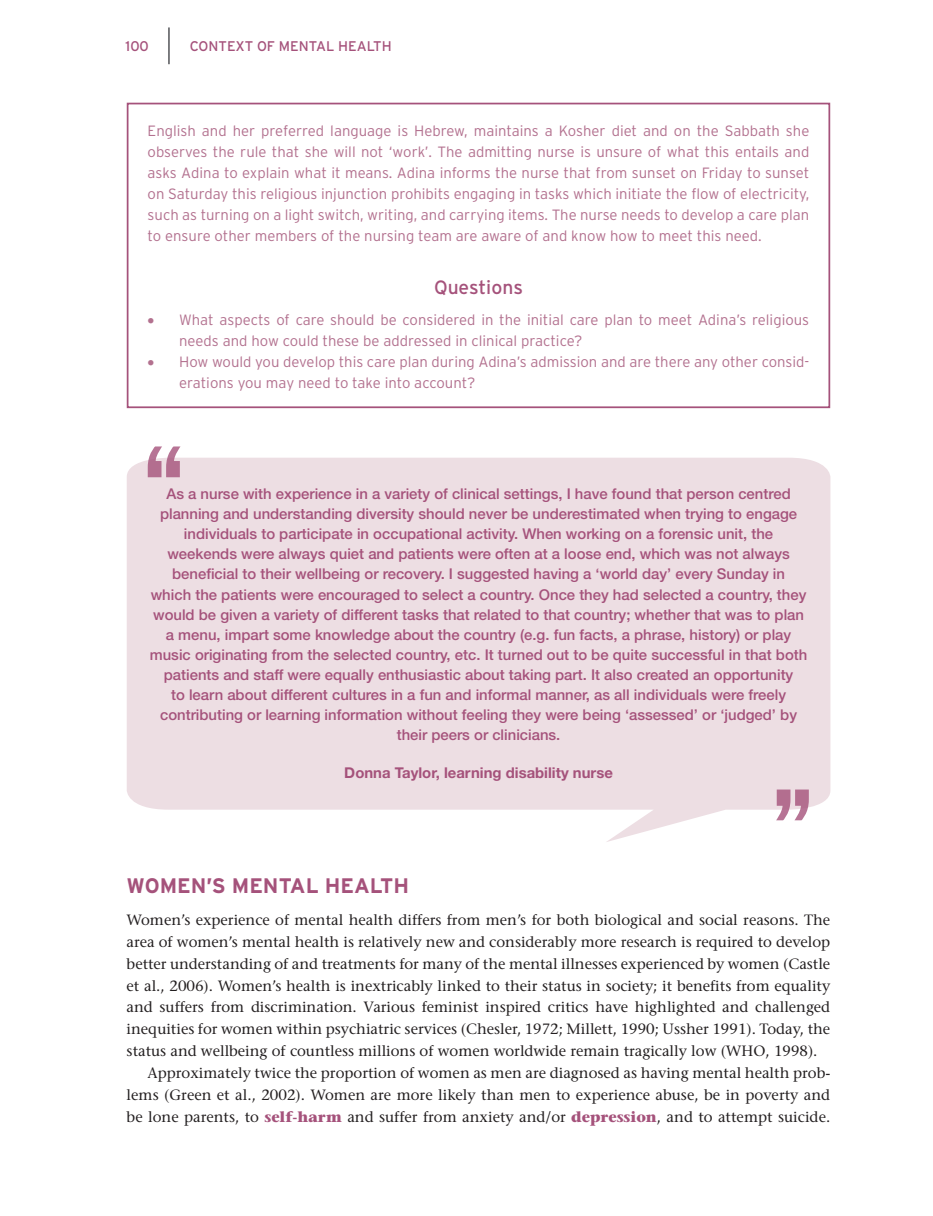
<style>
.page{position:relative;width:933px;height:1216px;background:#fff}
.page>*{position:absolute;margin:0;border:0;box-sizing:border-box;transform-origin:0 0}
.t1{font:700 21px "Interstate";color:#a5527b}
.BX2_H1{font:19.25px "Interstate";color:#a5527b}
.SE1_TEXT{font:500 14.88px/20.1px "Helvetica Neue LT Std";color:#a5527b;text-align:center}
.BX2_TEXT{font:300 14.88px/21px "Interstate";color:#b3718f}
.TEXT{font:500 14.88px/21.9px "Stone Serif Std";color:#231f20;text-align:justify}
.TEXT_IND{font:500 14.88px/21.9px "Stone Serif Std";color:#231f20;text-align:justify}
.SE1_AU{font:700 14.88px "Helvetica Neue LT Std";color:#a5527b}
.t2{font:14px "Interstate";color:#a5527b}
.s1{font-weight:700;color:#a5527b}
</style>
<div class="page">
<hr style="left:168px;top:27px;width:2px;height:37px;background:#6c6d70">
<div style="left:127px;top:103px;width:703px;height:305px;border:2px solid #a5527b"></div>
<svg style="left:127px;top:458px;width:703px;height:384px;background:#eee0e5"></svg>
<svg style="left:148px;top:446px;width:32px;height:31px"></svg>
<svg style="left:776px;top:789px;width:33px;height:31px"></svg>
<p class="t2" style="left:126px;top:39px;width:25px">100</p>
<p class="t2" style="left:190px;top:38px;width:203px">CONTEXT OF MENTAL HEALTH</p>
<p class="BX2_TEXT" style="left:148px;top:120px;width:663px;text-align:justify">English and her preferred language is Hebrew, maintains a Kosher diet and on the Sabbath she observes the rule that she will not ‘work’. The admitting nurse is unsure of what this entails and asks Adina to explain what it means. Adina informs the nurse that from sunset on Friday to sunset on Saturday this religious injunction prohibits engaging in tasks which initiate the flow of electricity, such as turning on a light switch, writing, and carrying items. The nurse needs to develop a care plan to ensure other members of the nursing team are aware of and know how to meet this need.</p>
<p class="BX2_H1" style="left:434px;top:276px;width:90px">QUESTIONS</p>
<p class="BX2_TEXT" style="left:179px;top:309px;width:632px;text-indent:-32px">• What aspects of care should be considered in the initial care plan to meet Adina’s religious needs and how could these be addressed in clinical practice?</p>
<p class="BX2_TEXT" style="left:179px;top:351px;width:632px;text-indent:-32px">• How would you develop this care plan during Adina’s admission and are there any other consid&shy;erations you may need to take into account?</p>
<p class="SE1_TEXT" style="left:150px;top:483px;width:659px">As a nurse with experience in a variety of clinical settings, I have found that person centred planning and understanding diversity should never be underestimated when trying to engage individuals to participate in occupational activity. When working on a forensic unit, the weekends were always quiet and patients were often at a loose end, which was not always beneficial to their wellbeing or recovery. I suggested having a ‘world day’ every Sunday in<br>which the patients were encouraged to select a country. Once they had selected a country, they would be given a variety of different tasks that related to that country; whether that was to plan a menu, impart some knowledge about the country (e.g. fun facts, a phrase, history) or play music originating from the selected country, etc. It turned out to be quite successful in that both patients and staff were equally enthusiastic about taking part. It also created an opportunity<br>to learn about different cultures in a fun and informal manner, as all individuals were freely contributing or learning information without feeling they were being ‘assessed’ or ‘judged’ by their peers or clinicians.</p>
<p class="SE1_AU" style="left:344px;top:763px;width:270px">Donna Taylor, learning disability nurse</p>
<h1 class="t1" style="left:127px;top:873px;width:284px">WOMEN’S MENTAL HEALTH</h1>
<p class="TEXT" style="left:127px;top:909px;width:705px">Women’s experience of mental health differs from men’s for both biological and social reasons. The area of women’s mental health is relatively new and considerably more research is required to develop better understanding of and treatments for many of the mental illnesses experienced by women (Castle et al., 2006). Women’s health is inextricably linked to their status in society; it benefits from equality and suffers from discrimination. Various feminist inspired critics have highlighted and challenged inequities for women within psychiatric services (Chesler, 1972; Millett, 1990; Ussher 1991). Today, the status and wellbeing of countless millions of women worldwide remain tragically low (WHO, 1998).</p>
<p class="TEXT_IND" style="left:127px;top:1062px;width:705px;text-indent:21px">Approximately twice the proportion of women as men are diagnosed as having mental health prob&shy;lems (Green et al., 2002). Women are more likely than men to experience abuse, be in poverty and be lone parents, to <span class="s1">self-harm</span> and suffer from anxiety and/or <span class="s1">depression</span>, and to attempt suicide.</p>
</div>
